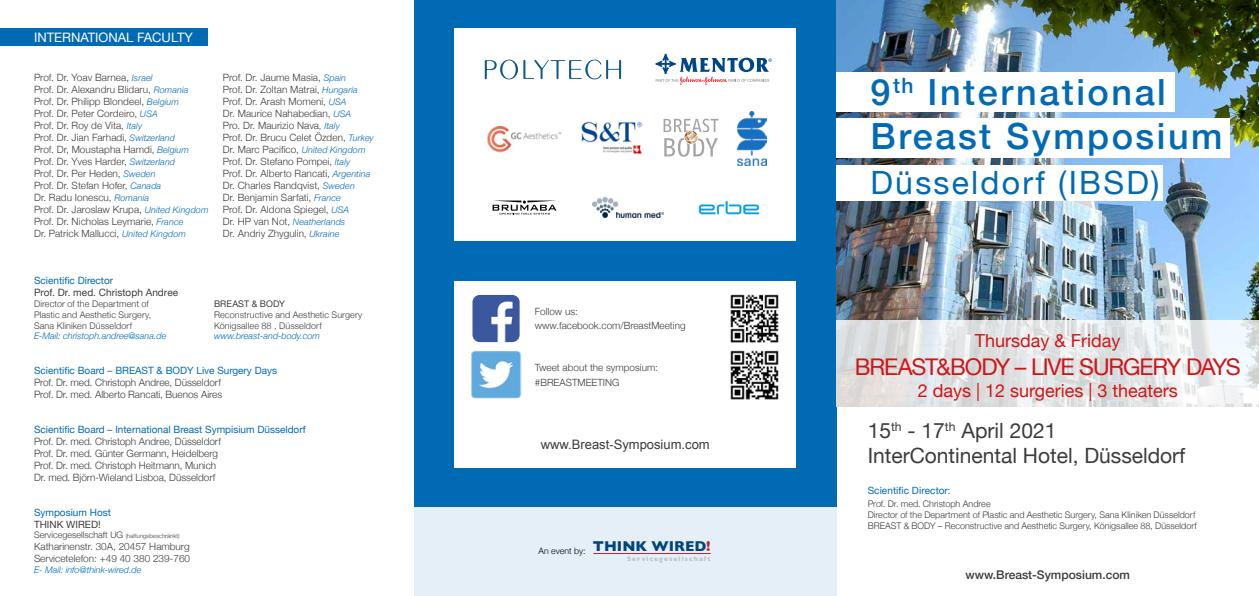
<style>
.page{position:relative;width:1259px;height:596px;background:#fff}
.page>*{position:absolute;margin:0;border:0;box-sizing:border-box;transform-origin:0 0}
.t1{font:500 36px/44px "Helvetica Neue";letter-spacing:.07em;color:#006ab5}
.t2{font:32px "Helvetica Neue";letter-spacing:.07em;color:#006ab5}
.t3{font:23px "Helvetica Neue";letter-spacing:-.05em;color:#cd1719}
.t4{font:21px/25.2px "Helvetica Neue";color:#3c3c3b}
.t5{font:18px "Helvetica Neue";color:#cd1719}
.t6{font:700 14.5px "Gill Sans";color:#00457c}
.t7{font:13px "Arial";color:#3c3c3b}
.t8{font:13px "Helvetica Neue";color:#fff}
.t9{font:500 12px "Helvetica Neue";color:#3c3c3b}
.t10{font:300 10.1px/12px "Helvetica Neue";color:#3c3c3b}
.t11{font:10.1px "Helvetica Neue";letter-spacing:.005em;color:#3c3c3b}
.t12{font:300 10px/12px "Helvetica Neue";letter-spacing:.005em;color:#3c3c3b}
.t13{font:10px "Helvetica Neue";color:#006ab5}
.t14{font:10px "Helvetica Neue";color:#3c3c3b}
.t15{font:300 9.9px/14.7px "Helvetica Neue";color:#3c3c3b}
.t16{font:300 9.1px/10.8px "Helvetica Neue";letter-spacing:.005em;color:#3c3c3b}
.t17{font:9.1px "Helvetica Neue";letter-spacing:.005em;color:#3c3c3b}
.t18{font:italic 300 9px "Helvetica Neue";color:#006ab5}
.t19{font:300 9px "Helvetica Neue";color:#3c3c3b}
.t20{font:300 8.7px "Helvetica Neue";color:#000}
.t21{font:700 6.7px "Gill Sans";letter-spacing:.16em;color:#c0c0c0}
.s1{font-style:italic;font-size:9px;color:#006ab5}
.s2{font-size:6px}
.s3{color:#b32b2e}
</style>
<div class="page">
<div style="left:414px;top:0;width:422px;height:595px;background:#006ab5"></div>
<div style="left:414px;top:507px;width:422px;height:88px;background:#e5eff7"></div>
<div style="left:454px;top:281px;width:342px;height:186px;background:#fff"></div>
<img style="left:836px;top:0;width:423px;height:320px">
<div style="left:836px;top:165px;width:326px;height:36px;background:#fff"></div>
<div style="left:836px;top:118px;width:393px;height:40px;background:#fff"></div>
<div style="left:836px;top:72px;width:338px;height:39px;background:#fff"></div>
<svg style="left:836px;top:320px;width:423px;height:86px"></svg>
<img style="left:472px;top:295px;width:47px;height:47px">
<img style="left:471px;top:351px;width:50px;height:48px">
<img style="left:730px;top:350px;width:49px;height:50px">
<img style="left:730px;top:294px;width:49px;height:49px">
<div style="left:0;top:28px;width:208px;height:17px;background:#006ab5"></div>
<hr style="left:593px;top:552px;width:117px;height:1px;background:#b32b2e">
<div style="left:454px;top:28px;width:342px;height:213px;background:#fff"></div>
<svg style="left:663px;top:119px;width:55px;height:38px"></svg>
<img style="left:737px;top:112px;width:30px;height:54px">
<svg style="left:655px;top:54px;width:116px;height:31px"></svg>
<svg style="left:485px;top:60px;width:136px;height:19px"></svg>
<img style="left:582px;top:122px;width:60px;height:33px">
<img style="left:487px;top:127px;width:75px;height:26px">
<svg style="left:492px;top:200px;width:64px;height:14px"></svg>
<img style="left:592px;top:197px;width:71px;height:20px">
<img style="left:698px;top:200px;width:62px;height:15px">
<h3 class="t8" style="left:34px;top:28px;width:160px">INTERNATIONAL FACULTY</h3>
<p class="t12" style="left:34px;top:70px;width:176px">Prof. Dr. Yoav Barnea, <span class="s1">Israel<br></span>Prof. Dr. Alexandru Blidaru, <span class="s1">Romania </span>Prof. Dr. Philipp Blondeel, <span class="s1">Belgium<br></span>Prof. Dr. Peter Cordeiro, <span class="s1">USA<br></span>Prof. Dr. Roy de Vita, <span class="s1">Italy<br></span>Prof. Dr. Jian Farhadi, <span class="s1">Switzerland<br></span>Prof. Dr, Moustapha Hamdi, <span class="s1">Belgium </span>Prof. Dr. Yves Harder, <span class="s1">Switzerland<br></span>Prof. Dr. Per Heden, <span class="s1">Sweden<br></span>Prof. Dr. Stefan Hofer, <span class="s1">Canada<br></span>Dr. Radu Ionescu, <span class="s1">Romania<br></span>Prof. Dr. Jaroslaw Krupa, <span class="s1">United Kingdom </span>Prof. Dr. Nicholas Leymarie, <span class="s1">France<br></span>Dr. Patrick Mallucci, <span class="s1">United Kingdom</span></p>
<p class="t12" style="left:223px;top:70px;width:152px">Prof. Dr. Jaume Masia, <span class="s1">Spain<br></span>Prof. Dr. Zoltan Matrai, <span class="s1">Hungaria<br></span>Prof. Dr. Arash Momeni, <span class="s1">USA<br></span>Dr. Maurice Nahabedian, <span class="s1">USA<br></span>Pro. Dr. Maurizio Nava<span class="s1">, Italy<br></span>Prof. Dr. Brucu Celet Özden, <span class="s1">Turkey<br></span>Dr. Marc Pacifico, <span class="s1">United Kingdom<br></span>Prof. Dr. Stefano Pompei, <span class="s1">Italy<br></span>Prof. Dr. Alberto Rancati, <span class="s1">Argentina<br></span>Dr. Charles Randqvist, <span class="s1">Sweden<br></span>Dr. Benjamin Sarfati, <span class="s1">France<br></span>Prof. Dr. Aldona Spiegel, <span class="s1">USA<br></span>Dr. HP van Not, <span class="s1">Neatherlands<br></span>Dr. Andriy Zhygulin, <span class="s1">Ukraine</span></p>
<p class="t13" style="left:34px;top:273px;width:81px">Scientific Director</p>
<p class="t11" style="left:34px;top:285px;width:146px">Prof. Dr. med. Christoph Andree</p>
<p class="t16" style="left:34px;top:297px;width:116px">Director of the Department of</p>
<p class="t17" style="left:214px;top:297px;width:72px">BREAST &amp; BODY</p>
<p class="t16" style="left:34px;top:308px;width:119px">Plastic and Aesthetic Surgery,</p>
<p class="t16" style="left:214px;top:308px;width:150px">Reconstructive and Aesthetic Surgery</p>
<p class="t16" style="left:34px;top:319px;width:100px">Sana Kliniken Düsseldorf</p>
<p class="t16" style="left:214px;top:319px;width:109px">Königsallee 88 , Düsseldorf</p>
<p class="t18" style="left:34px;top:329px;width:134px">E-Mail: christoph.andree@sana.de</p>
<p class="t18" style="left:214px;top:329px;width:107px">www.breast-and-body.com</p>
<p class="t13" style="left:34px;top:363px;width:245px">Scientific Board – BREAST &amp; BODY Live Surgery Days</p>
<p class="t10" style="left:34px;top:375px;width:190px">Prof. Dr. med. Christoph Andree, Düsseldorf<br>Prof. Dr. med. Alberto Rancati, Buenos Aires</p>
<p class="t13" style="left:34px;top:422px;width:273px">Scientific Board – International Breast Sympisium Düsseldorf</p>
<p class="t10" style="left:34px;top:434px;width:188px">Prof. Dr. med. Christoph Andree, Düsseldorf Prof. Dr. med. Günter Germann, Heidelberg Prof. Dr. med. Christoph Heitmann, Munich Dr. med. Björn-Wieland Lisboa, Düsseldorf</p>
<p class="t13" style="left:34px;top:504px;width:78px">Symposium Host</p>
<p class="t14" style="left:34px;top:516px;width:68px">THINK WIRED!</p>
<p class="t19" style="left:34px;top:527px;width:147px">Servicegesellschaft UG <span class="s2">(haftungsbeschränkt)</span></p>
<p class="t12" style="left:34px;top:540px;width:158px">Katharinenstr. 30A, 20457 Hamburg<br>Servicetelefon: +49 40 380 239-760</p>
<p class="t18" style="left:34px;top:562px;width:109px">E- Mail: info@think-wired.de</p>
<p class="t15" style="left:535px;top:303px;width:152px">Follow us: www.facebook.com/BreastMeeting</p>
<p class="t15" style="left:535px;top:359px;width:125px">Tweet about the symposium: #BREASTMEETING</p>
<h3 class="t7" style="left:541px;top:435px;width:171px">www.Breast-Symposium.com</h3>
<p class="t20" style="left:538px;top:544px;width:49px">An event by:</p>
<h3 class="t6" style="left:593px;top:533px;width:119px">THINK WIRED<span class="s3">!</span></h3>
<p class="t21" style="left:627px;top:552px;width:85px">Servicegesellschaft</p>
<h1 class="t1" style="left:870px;top:67px;width:353px">9<sup>th</sup> International<br>Breast Symposium</h1>
<h2 class="t2" style="left:870px;top:159px;width:290px">Düsseldorf (IBSD)</h2>
<h3 class="t5" style="left:975px;top:328px;width:147px">Thursday &amp; Friday</h3>
<h3 class="t3" style="left:854px;top:350px;width:387px">BREAST&amp;BODY – LIVE SURGERY DAYS</h3>
<h3 class="t5" style="left:917px;top:377px;width:261px">2 days | 12 surgeries | 3 theaters</h3>
<h3 class="t4" style="left:867px;top:418px;width:319px">15<sup>th</sup> - 17<sup>th</sup> April 2021<br>InterContinental Hotel, Düsseldorf</h3>
<p class="t13" style="left:867px;top:482px;width:85px">Scientific Director:</p>
<p class="t16" style="left:867px;top:497px;width:331px">Prof. Dr. med. Christoph Andree<br>Director of the Department of Plastic and Aesthetic Surgery, Sana Kliniken Düsseldorf<br>BREAST &amp; BODY – Reconstructive and Aesthetic Surgery, Königsallee 88, Düsseldorf</p>
<p class="t9" style="left:965px;top:565px;width:166px">www.Breast-Symposium.com</p>
</div>
